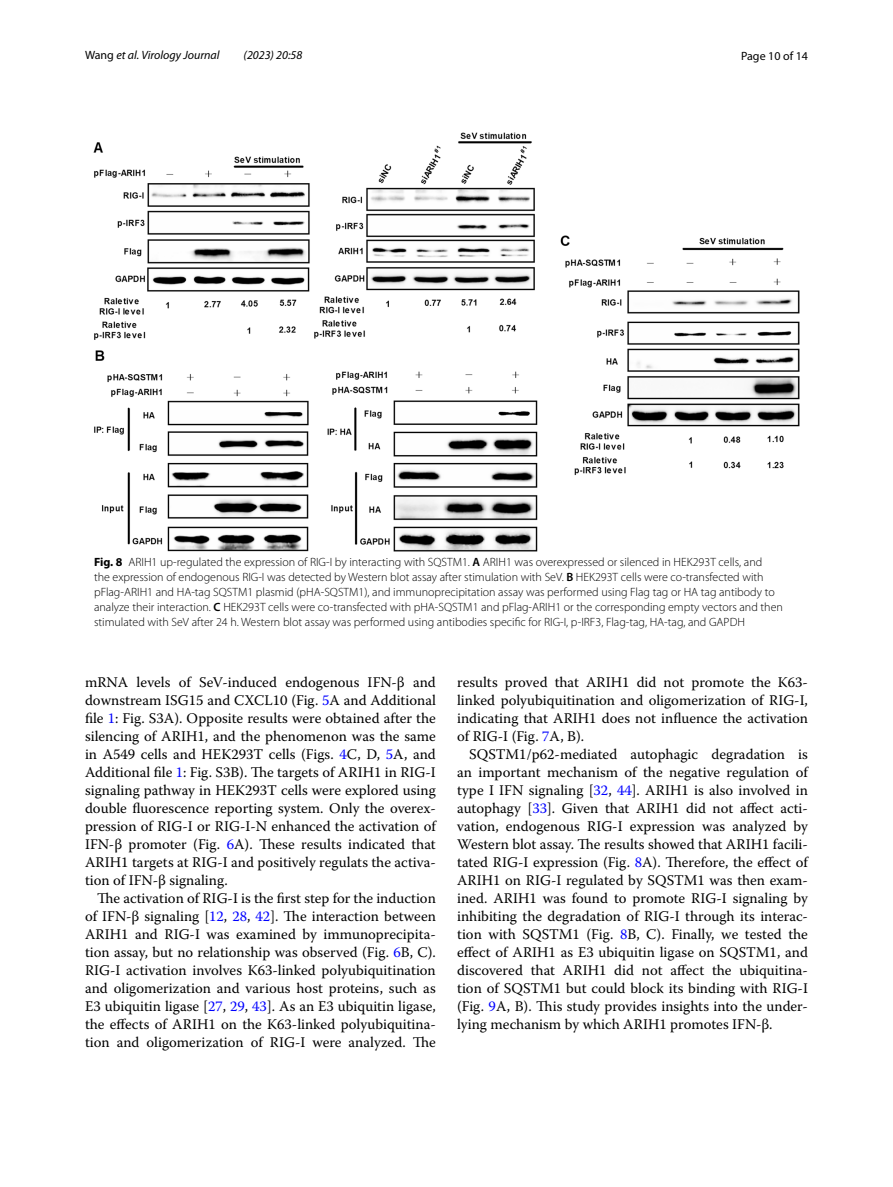
<style>
.page{position:relative;width:893px;height:1187px;background:#fff}
.page>*{position:absolute;margin:0;border:0;box-sizing:border-box;transform-origin:0 0}
.t1{font:14.7px/18px "Warnock Pro";color:#000;text-align:justify}
.t2{font:300 12px/15px "Myriad Pro";color:#000}
.t3{font:italic 12px "Myriad Pro";color:#000}
.t4{font:12px "Myriad Pro";color:#000}
.s1{font-style:normal}
.s2{font-weight:700}
.s3{font-weight:600}
.s4{color:#00f}
</style>
<div class="page">
<img style="left:94px;top:133px;width:705px;height:418px">
<p class="t3" style="left:85px;top:48px;width:136px"><span class="s1">Wang</span> et al. Virology Journal</p>
<p class="t3" style="left:244px;top:48px;width:60px">(2023) 20:58</p>
<p class="t4" style="left:741px;top:48px;width:68px">Page 10 of 14</p>
<p class="t2" style="left:94px;top:555px;width:690px"><span class="s2">Fig. 8</span> ARIH1 up-regulated the expression of RIG-I by interacting with SQSTM1. <span class="s3">A</span> ARIH1 was overexpressed or silenced in HEK293T cells, and<br>the expression of endogenous RIG-I was detected by Western blot assay after stimulation with SeV. <span class="s3">B</span> HEK293T cells were co-transfected with pFlag-ARIH1 and HA-tag SQSTM1 plasmid (pHA-SQSTM1), and immunoprecipitation assay was performed using Flag tag or HA tag antibody to analyze their interaction. <span class="s3">C</span> HEK293T cells were co-transfected with pHA-SQSTM1 and pFlag-ARIH1 or the corresponding empty vectors and then stimulated with SeV after 24 h. Western blot assay was performed using antibodies specific for RIG-I, p-IRF3, Flag-tag, HA-tag, and GAPDH</p>
<p class="t1" style="left:85px;top:672px;width:352px">mRNA levels of SeV-induced endogenous IFN-β and downstream ISG15 and CXCL10 (Fig. <span class="s4">5</span>A and Additional file <span class="s4">1</span>: Fig. S3A). Opposite results were obtained after the silencing of ARIH1, and the phenomenon was the same in A549 cells and HEK293T cells (Figs. <span class="s4">4</span>C, D, <span class="s4">5</span>A, and Additional file <span class="s4">1</span>: Fig. S3B). The targets of ARIH1 in RIG-I signaling pathway in HEK293T cells were explored using double fluorescence reporting system. Only the overex&shy;pression of RIG-I or RIG-I-N enhanced the activation of IFN-β promoter (Fig. <span class="s4">6</span>A). These results indicated that ARIH1 targets at RIG-I and positively regulats the activa&shy;tion of IFN-β signaling.</p>
<p class="t1" style="left:85px;top:888px;width:352px;text-indent:12px">The activation of RIG-I is the first step for the induction of IFN-β signaling [<span class="s4">12</span>, <span class="s4">28</span>, <span class="s4">42</span>]. The interaction between ARIH1 and RIG-I was examined by immunoprecipita&shy;tion assay, but no relationship was observed (Fig. <span class="s4">6</span>B, C).<br>RIG-I activation involves K63-linked polyubiquitination and oligomerization and various host proteins, such as E3 ubiquitin ligase [<span class="s4">27</span>, <span class="s4">29</span>, <span class="s4">43</span>]. As an E3 ubiquitin ligase, the effects of ARIH1 on the K63-linked polyubiquitina&shy;tion and oligomerization of RIG-I were analyzed. The</p>
<p class="t1" style="left:457px;top:672px;width:352px">results proved that ARIH1 did not promote the K63- linked polyubiquitination and oligomerization of RIG-I, indicating that ARIH1 does not influence the activation of RIG-I (Fig. <span class="s4">7</span>A, B).</p>
<p class="t1" style="left:457px;top:744px;width:352px;text-indent:12px">SQSTM1/p62-mediated autophagic degradation is an important mechanism of the negative regulation of type I IFN signaling [<span class="s4">32</span>, <span class="s4">44</span>]. ARIH1 is also involved in autophagy [<span class="s4">33</span>]. Given that ARIH1 did not affect acti&shy;vation, endogenous RIG-I expression was analyzed by Western blot assay. The results showed that ARIH1 facili&shy;tated RIG-I expression (Fig. <span class="s4">8</span>A). Therefore, the effect of ARIH1 on RIG-I regulated by SQSTM1 was then exam&shy;ined. ARIH1 was found to promote RIG-I signaling by inhibiting the degradation of RIG-I through its interac&shy;tion with SQSTM1 (Fig. <span class="s4">8</span>B, C). Finally, we tested the effect of ARIH1 as E3 ubiquitin ligase on SQSTM1, and discovered that ARIH1 did not affect the ubiquitina&shy;tion of SQSTM1 but could block its binding with RIG-I (Fig. <span class="s4">9</span>A, B). This study provides insights into the under&shy;lying mechanism by which ARIH1 promotes IFN-β.</p>
</div>
